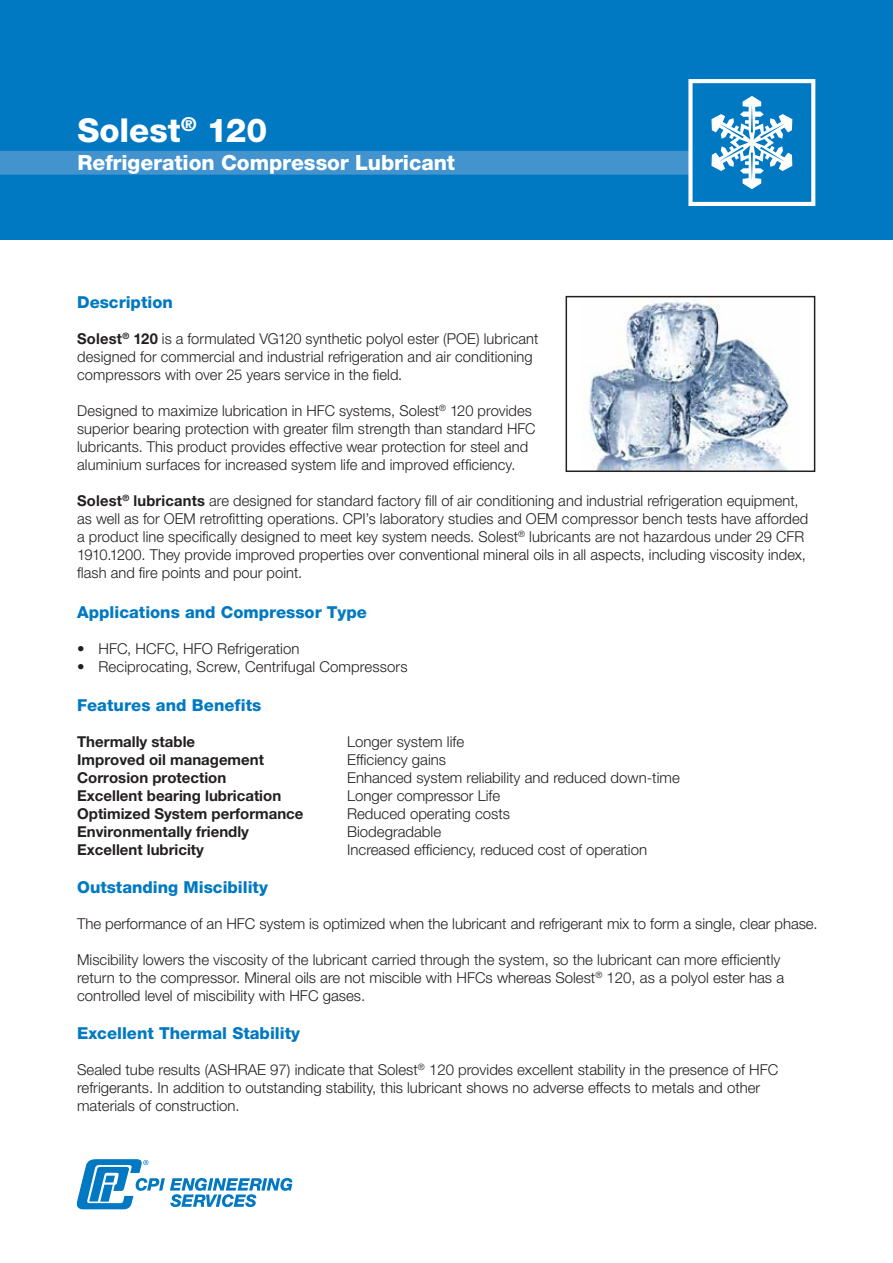
<style>
.page{position:relative;width:893px;height:1263px;background:#fff}
.page>*{position:absolute;margin:0;border:0;box-sizing:border-box;transform-origin:0 0}
.t1{font:800 33px "Helvetica Neue LT Pro";color:#fff}
.white_subtitle{font:800 21px "Helvetica Neue LT Pro";letter-spacing:-.005em;color:#fff}
.bullets{font:800 16.5px "Helvetica Neue LT Pro";color:#0079c2}
.t2{font:300 15px/18px "Helvetica Neue LT Pro";color:#231f20}
.t3{font:700 15px "Helvetica Neue LT Pro";color:#231f20}
.s1{font-weight:700}
</style>
<div class="page">
<div style="left:0;top:0;width:893px;height:239px;background:#0079c2"></div>
<img style="left:582px;top:299px;width:207px;height:170px">
<div style="left:566px;top:296px;width:249px;height:176px;border:2px solid #231f20"></div>
<svg style="left:0;top:79px;width:815px;height:127px"></svg>
<svg style="left:76px;top:1159px;width:216px;height:50px"></svg>
<p class="t1" style="left:77px;top:110px;width:191px">Solest<sup>®</sup> 120</p>
<p class="white_subtitle" style="left:77px;top:150px;width:379px">Refrigeration Compressor Lubricant</p>
<p class="bullets" style="left:77px;top:292px;width:97px">Description</p>
<p class="t2" style="left:77px;top:330px;width:463px"><span class="s1">Solest</span><sup>®</sup> <span class="s1">120</span> is a formulated VG120 synthetic polyol ester (POE) lubricant designed for commercial and industrial refrigeration and air conditioning compressors with over 25 years service in the field.</p>
<p class="t2" style="left:77px;top:402px;width:460px">Designed to maximize lubrication in HFC systems, Solest<sup>®</sup> 120 provides superior bearing protection with greater film strength than standard HFC lubricants. This product provides effective wear protection for steel and aluminium surfaces for increased system life and improved efficiency.</p>
<p class="t2" style="left:77px;top:492px;width:733px"><span class="s1">Solest</span><sup>®</sup> <span class="s1">lubricants</span> are designed for standard factory fill of air conditioning and industrial refrigeration equipment, as well as for OEM retrofitting operations. CPI’s laboratory studies and OEM compressor bench tests have afforded a product line specifically designed to meet key system needs. Solest<sup>®</sup> lubricants are not hazardous under 29 CFR 1910.1200. They provide improved properties over conventional mineral oils in all aspects, including viscosity index, flash and fire points and pour point.</p>
<p class="bullets" style="left:77px;top:602px;width:291px">Applications and Compressor Type</p>
<p class="t2" style="left:77px;top:639px;width:224px">• HFC, HCFC, HFO Refrigeration</p>
<p class="t2" style="left:77px;top:657px;width:332px">• Reciprocating, Screw, Centrifugal Compressors</p>
<p class="bullets" style="left:77px;top:696px;width:186px">Features and Benefits</p>
<p class="t3" style="left:77px;top:733px;width:119px">Thermally stable</p>
<p class="t2" style="left:347px;top:733px;width:118px">Longer system life</p>
<p class="t3" style="left:77px;top:751px;width:188px">Improved oil management</p>
<p class="t2" style="left:347px;top:751px;width:100px">Efficiency gains</p>
<p class="t3" style="left:77px;top:769px;width:151px">Corrosion protection</p>
<p class="t2" style="left:347px;top:769px;width:334px">Enhanced system reliability and reduced down-time</p>
<p class="t3" style="left:77px;top:787px;width:206px">Excellent bearing lubrication</p>
<p class="t2" style="left:347px;top:787px;width:155px">Longer compressor Life</p>
<p class="t3" style="left:77px;top:805px;width:228px">Optimized System performance</p>
<p class="t2" style="left:347px;top:805px;width:164px">Reduced operating costs</p>
<p class="t3" style="left:77px;top:823px;width:173px">Environmentally friendly</p>
<p class="t2" style="left:347px;top:823px;width:95px">Biodegradable</p>
<p class="t3" style="left:77px;top:841px;width:128px">Excellent lubricity</p>
<p class="t2" style="left:347px;top:841px;width:301px">Increased efficiency, reduced cost of operation</p>
<p class="bullets" style="left:77px;top:877px;width:192px">Outstanding Miscibility</p>
<p class="t2" style="left:77px;top:915px;width:742px">The performance of an HFC system is optimized when the lubricant and refrigerant mix to form a single, clear phase.</p>
<p class="t2" style="left:77px;top:951px;width:708px">Miscibility lowers the viscosity of the lubricant carried through the system, so the lubricant can more efficiently return to the compressor. Mineral oils are not miscible with HFCs whereas Solest<sup>®</sup> 120, as a polyol ester has a controlled level of miscibility with HFC gases.</p>
<p class="bullets" style="left:77px;top:1023px;width:224px">Excellent Thermal Stability</p>
<p class="t2" style="left:77px;top:1060px;width:703px">Sealed tube results (ASHRAE 97) indicate that Solest<sup>®</sup> 120 provides excellent stability in the presence of HFC refrigerants. In addition to outstanding stability, this lubricant shows no adverse effects to metals and other materials of construction.</p>
</div>
